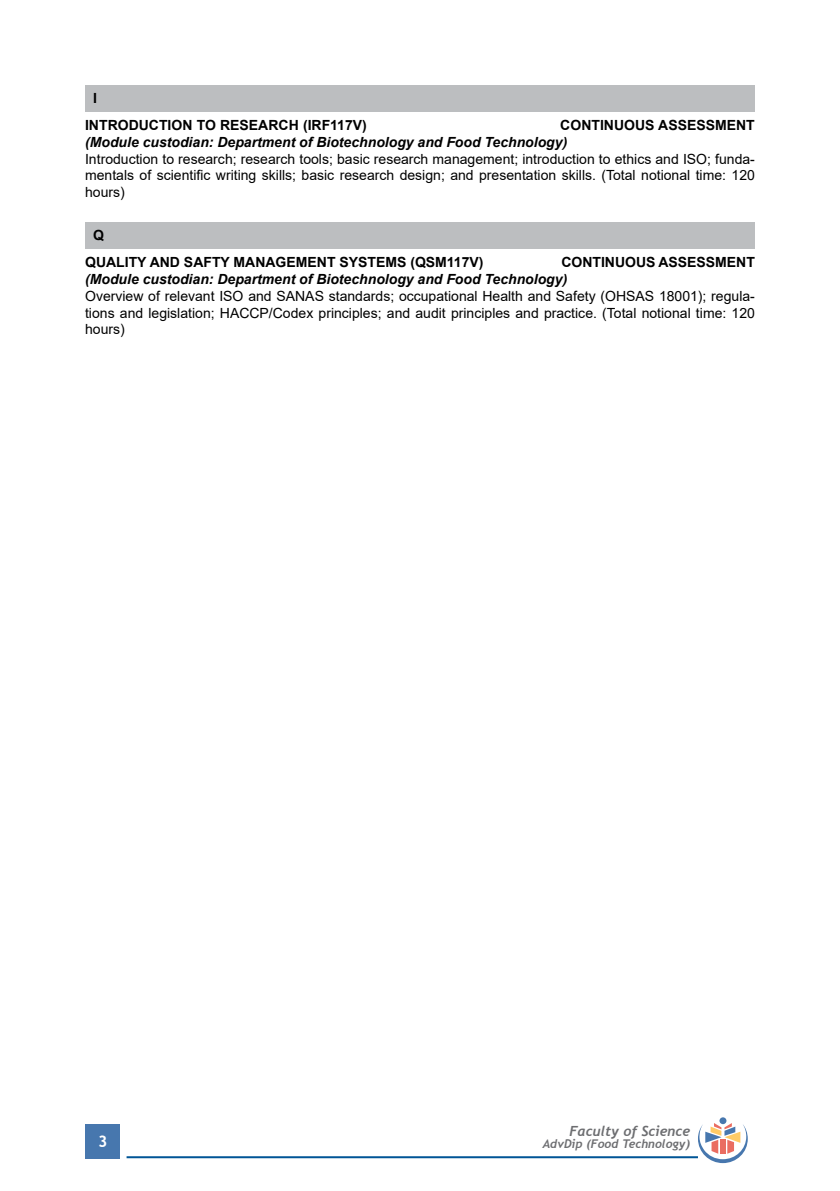
<style>
.page{position:relative;width:840px;height:1191px;background:#fff}
.page>*{position:absolute;margin:0;border:0;box-sizing:border-box;transform-origin:0 0}
.t1{font:700 16px "Trebuchet MS";color:#fff}
.t2{font:14px/16.8px "Arial";color:#000;text-align:justify}
.t3{font:italic 700 14px "Arial";color:#000}
.t4{font:700 14px/26.8px "Arial";color:#000}
.t5{font:italic 700 14px "Trebuchet";color:#6d6e71}
.t6{font:italic 700 12px "Trebuchet";color:#6d6e71}
</style>
<div class="page">
<div style="left:86px;top:1124px;width:34px;height:34px;background:#4777ae"></div>
<hr style="left:126px;top:1156px;width:571px;height:2px;background:#005596">
<div style="left:719px;top:1117px;width:7px;height:7px;background:#4777ae;border-radius:50%"></div>
<svg style="left:697px;top:1123px;width:50px;height:40px"></svg>
<div style="left:85px;top:85px;width:669px;height:26px;background:#bcbec0"></div>
<div style="left:85px;top:222px;width:669px;height:26px;background:#bcbec0"></div>
<p class="t4" style="left:85px;top:85px;width:283px;text-indent:8px">I<br>INTRODUCTION TO RESEARCH (IRF117V)</p>
<p class="t4" style="left:560px;top:112px;width:196px">CONTINUOUS ASSESSMENT</p>
<p class="t3" style="left:85px;top:133px;width:483px">(Module custodian: Department of Biotechnology and Food Technology)</p>
<p class="t2" style="left:85px;top:150px;width:671px">Introduction to research; research tools; basic research management; introduction to ethics and ISO; funda&shy;mentals of scientific writing skills; basic research design; and presentation skills. (Total notional time: 120 hours)</p>
<p class="t4" style="left:85px;top:222px;width:400px;text-indent:8px">Q<br>QUALITY AND SAFTY MANAGEMENT SYSTEMS (QSM117V)</p>
<p class="t4" style="left:561px;top:249px;width:195px">CONTINUOUS ASSESSMENT</p>
<p class="t3" style="left:85px;top:270px;width:483px">(Module custodian: Department of Biotechnology and Food Technology)</p>
<p class="t2" style="left:85px;top:287px;width:671px">Overview of relevant ISO and SANAS standards; occupational Health and Safety (OHSAS 18001); regula&shy;tions and legislation; HACCP/Codex principles; and audit principles and practice. (Total notional time: 120 hours)</p>
<p class="t1" style="left:98px;top:1131px;width:11px">3</p>
<p class="t5" style="left:569px;top:1121px;width:122px">Faculty of Science</p>
<p class="t6" style="left:542px;top:1135px;width:149px">AdvDip (Food Technology)</p>
</div>
